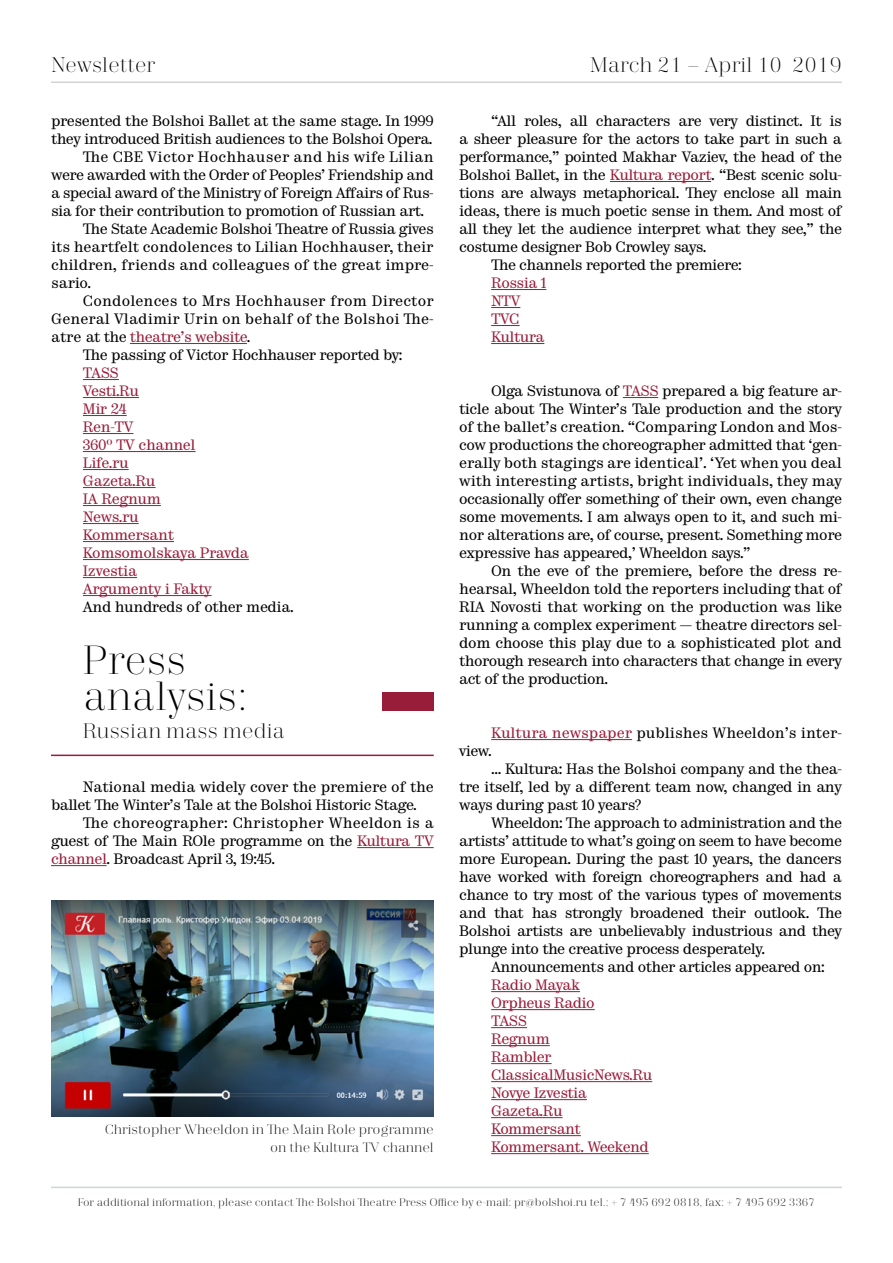
<style>
.page{position:relative;width:893px;height:1263px;background:#fff}
.page>*{position:absolute;margin:0;border:0;box-sizing:border-box;transform-origin:0 0}
.t1{font:300 40.5px/36px "Trivia Serif";color:#000}
.t2{font:300 21px "Trivia Serif";color:#000}
.t3{font:15px/18px "Trivia Serif 10 Demo";letter-spacing:-.035em;color:#000;text-align:justify}
.t4{font:15px/18px "Trivia Serif 10 Demo";letter-spacing:-.035em;color:#981d39}
.t5{font:15px/18px "Trivia Serif 10 Demo";color:#000}
.t6{font:15px "Trivia Serif 10 Demo";letter-spacing:.01em;color:#000}
.t7{font:15px "Trivia Serif 10 Demo";letter-spacing:.02em;color:#000}
.t8{font:300 13.5px/18px "Trivia Serif";color:#000;text-align:right}
.t9{font:300 10.95px "Trivia Serif";color:#000}
.s1{color:#000}
.s2{color:#981d39}
</style>
<div class="page">
<hr style="left:51px;top:81px;width:791px;height:2px;background:#d1d3d4">
<hr style="left:51px;top:1187px;width:791px;height:1px;background:#d1d3d4">
<hr style="left:357px;top:847px;width:77px;height:1px;background:#981d39">
<hr style="left:51px;top:865px;width:56px;height:1px;background:#981d39">
<div style="left:383px;top:692px;width:51px;height:18px;background:#981d39"></div>
<hr style="left:51px;top:755px;width:383px;height:1px;background:#981d39">
<hr style="left:130px;top:343px;width:117px;height:1px;background:#981d39">
<hr style="left:83px;top:379px;width:36px;height:1px;background:#981d39">
<hr style="left:83px;top:397px;width:56px;height:1px;background:#981d39">
<hr style="left:83px;top:415px;width:44px;height:1px;background:#981d39">
<hr style="left:83px;top:433px;width:50px;height:1px;background:#981d39">
<hr style="left:83px;top:451px;width:113px;height:1px;background:#981d39">
<hr style="left:83px;top:469px;width:46px;height:1px;background:#981d39">
<hr style="left:83px;top:487px;width:73px;height:1px;background:#981d39">
<hr style="left:83px;top:505px;width:78px;height:1px;background:#981d39">
<hr style="left:83px;top:523px;width:56px;height:1px;background:#981d39">
<hr style="left:83px;top:541px;width:91px;height:1px;background:#981d39">
<hr style="left:83px;top:559px;width:166px;height:1px;background:#981d39">
<hr style="left:83px;top:577px;width:54px;height:1px;background:#981d39">
<hr style="left:83px;top:595px;width:129px;height:1px;background:#981d39">
<hr style="left:610px;top:181px;width:101px;height:1px;background:#981d39">
<hr style="left:491px;top:289px;width:55px;height:1px;background:#981d39">
<svg style="left:491px;top:307px;width:29px;height:1px"></svg>
<svg style="left:491px;top:325px;width:29px;height:1px"></svg>
<hr style="left:491px;top:343px;width:53px;height:1px;background:#981d39">
<hr style="left:623px;top:397px;width:35px;height:1px;background:#981d39">
<hr style="left:491px;top:739px;width:141px;height:1px;background:#981d39">
<hr style="left:491px;top:991px;width:89px;height:1px;background:#981d39">
<hr style="left:491px;top:1009px;width:104px;height:1px;background:#981d39">
<hr style="left:491px;top:1027px;width:36px;height:1px;background:#981d39">
<hr style="left:491px;top:1045px;width:59px;height:1px;background:#981d39">
<hr style="left:491px;top:1063px;width:61px;height:1px;background:#981d39">
<hr style="left:491px;top:1081px;width:161px;height:1px;background:#981d39">
<hr style="left:491px;top:1099px;width:96px;height:1px;background:#981d39">
<hr style="left:491px;top:1117px;width:72px;height:1px;background:#981d39">
<hr style="left:491px;top:1135px;width:90px;height:1px;background:#981d39">
<hr style="left:491px;top:1153px;width:158px;height:1px;background:#981d39">
<img style="left:51px;top:900px;width:383px;height:216px">
<h2 class="t2" style="left:51px;top:54px;width:106px">Newsletter</h2>
<h2 class="t2" style="left:590px;top:54px;width:254px">March 21 – April 10 2019</h2>
<p class="t3" style="left:51px;top:113px;width:384px">presented the Bolshoi Ballet at the same stage. In 1999</p>
<p class="t3" style="left:51px;top:131px;width:383px">they introduced British audiences to the Bolshoi Opera.</p>
<p class="t7" style="left:83px;top:148px;width:352px">The CBE Victor Hochhauser and his wife Lilian</p>
<p class="t3" style="left:51px;top:167px;width:384px">were awarded with the Order of Peoples’ Friendship and</p>
<p class="t3" style="left:51px;top:185px;width:384px">a special award of the Ministry of Foreign Affairs of Rus-</p>
<p class="t3" style="left:51px;top:203px;width:375px">sia for their contribution to promotion of Russian art.</p>
<p class="t3" style="left:83px;top:221px;width:352px">The State Academic Bolshoi Theatre of Russia gives</p>
<p class="t5" style="left:51px;top:239px;width:384px">its heartfelt condolences to Lilian Hochhauser, their</p>
<p class="t5" style="left:51px;top:257px;width:384px">children, friends and colleagues of the great impre-</p>
<p class="t3" style="left:51px;top:275px;width:42px">sario.</p>
<p class="t6" style="left:83px;top:292px;width:352px">Condolences to Mrs Hochhauser from Director</p>
<p class="t6" style="left:51px;top:310px;width:384px">General Vladimir Urin on behalf of the Bolshoi The-</p>
<p class="t4" style="left:51px;top:329px;width:201px"><span class="s1">atre at the</span> theatre’s website<span class="s1">.</span></p>
<p class="t3" style="left:83px;top:347px;width:321px">The passing of Victor Hochhauser reported by:</p>
<p class="t4" style="left:83px;top:365px;width:167px">TASS<br>Vesti.Ru<br>Mir 24<br>Ren-ТV<br>360° TV channel<br>Life.ru<br>Gazeta.Ru<br>IA Regnum<br>News.ru<br>Kommersant<br>Komsomolskaya Pravda<br>Izvestia<br>Argumenty i Fakty</p>
<p class="t3" style="left:83px;top:599px;width:212px">And hundreds of other media.</p>
<h1 class="t1" style="left:83px;top:643px;width:166px">Press analysis:</h1>
<h2 class="t2" style="left:83px;top:720px;width:204px">Russian mass media</h2>
<p class="t3" style="left:51px;top:779px;width:384px;text-indent:32px">National media widely cover the premiere of the ballet The Winter’s Tale at the Bolshoi Historic Stage.</p>
<p class="t3" style="left:51px;top:815px;width:384px;text-indent:32px">The choreographer: Christopher Wheeldon is a guest of The Main ROle programme on the <span class="s2">Kultura TV channel</span>. Broadcast April 3, 19:45.</p>
<p class="t8" style="left:105px;top:1121px;width:330px">Christopher Wheeldon in The Main Role programme on the Kultura TV channel</p>
<p class="t3" style="left:491px;top:113px;width:352px">“All roles, all characters are very distinct. It is</p>
<p class="t3" style="left:459px;top:131px;width:384px">a sheer pleasure for the actors to take part in such a</p>
<p class="t3" style="left:459px;top:149px;width:384px">performance,” pointed Makhar Vaziev, the head of the</p>
<p class="t3" style="left:459px;top:167px;width:384px">Bolshoi Ballet, in the <span class="s2">Kultura report</span>. “Best scenic solu-</p>
<p class="t3" style="left:459px;top:185px;width:384px">tions are always metaphorical. They enclose all main</p>
<p class="t3" style="left:459px;top:203px;width:384px">ideas, there is much poetic sense in them. And most of</p>
<p class="t3" style="left:459px;top:221px;width:384px">all they let the audience interpret what they see,” the</p>
<p class="t3" style="left:459px;top:239px;width:249px">costume designer Bob Crowley says.</p>
<p class="t3" style="left:491px;top:257px;width:252px">The channels reported the premiere:</p>
<p class="t4" style="left:491px;top:275px;width:57px">Rossia 1<br>NTV<br>TVC<br>Kultura</p>
<p class="t3" style="left:459px;top:383px;width:384px;text-indent:32px">Olga Svistunova of <span class="s2">TASS</span> prepared a big feature ar&shy;ticle about The Winter’s Tale production and the story of the ballet’s creation. “Comparing London and Mos&shy;cow productions the choreographer admitted that ‘gen&shy;erally both stagings are identical’. ‘Yet when you deal with interesting artists, bright individuals, they may occasionally offer something of their own, even change some movements. I am always open to it, and such mi&shy;nor alterations are, of course, present. Something more expressive has appeared,’ Wheeldon says.”</p>
<p class="t3" style="left:459px;top:563px;width:384px;text-indent:32px">On the eve of the premiere, before the dress re&shy;hearsal, Wheeldon told the reporters including that of RIA Novosti that working on the production was like running a complex experiment — theatre directors sel&shy;dom choose this play due to a sophisticated plot and thorough research into characters that change in every act of the production.</p>
<p class="t5" style="left:459px;top:725px;width:384px;text-indent:32px"><span class="s2">Kultura newspaper</span> publishes Wheeldon’s inter&shy;view.</p>
<p class="t3" style="left:459px;top:761px;width:384px;text-indent:32px">... Kultura: Has the Bolshoi company and the thea&shy;tre itself, led by a different team now, changed in any ways during past 10 years?</p>
<p class="t3" style="left:459px;top:815px;width:384px;text-indent:32px">Wheeldon: The approach to administration and the artists’ attitude to what’s going on seem to have become more European. During the past 10 years, the dancers have worked with foreign choreographers and had a chance to try most of the various types of movements and that has strongly broadened their outlook. The Bolshoi artists are unbelievably industrious and they plunge into the creative process desperately.</p>
<p class="t3" style="left:491px;top:959px;width:335px">Announcements and other articles appeared on:</p>
<p class="t4" style="left:491px;top:977px;width:163px">Radio Mayak<br>Orpheus Radio<br>TASS<br>Regnum<br>Rambler<br>ClassicalMusicNews.Ru<br>Novye Izvestia<br>Gazeta.Ru<br>Kommersant<br>Kommersant. Weekend</p>
<p class="t9" style="left:78px;top:1196px;width:739px">For additional information, please contact The Bolshoi Theatre Press Office by e-mail: pr@bolshoi.ru tel.: + 7 495 692 0818, fax: + 7 495 692 3367</p>
</div>
